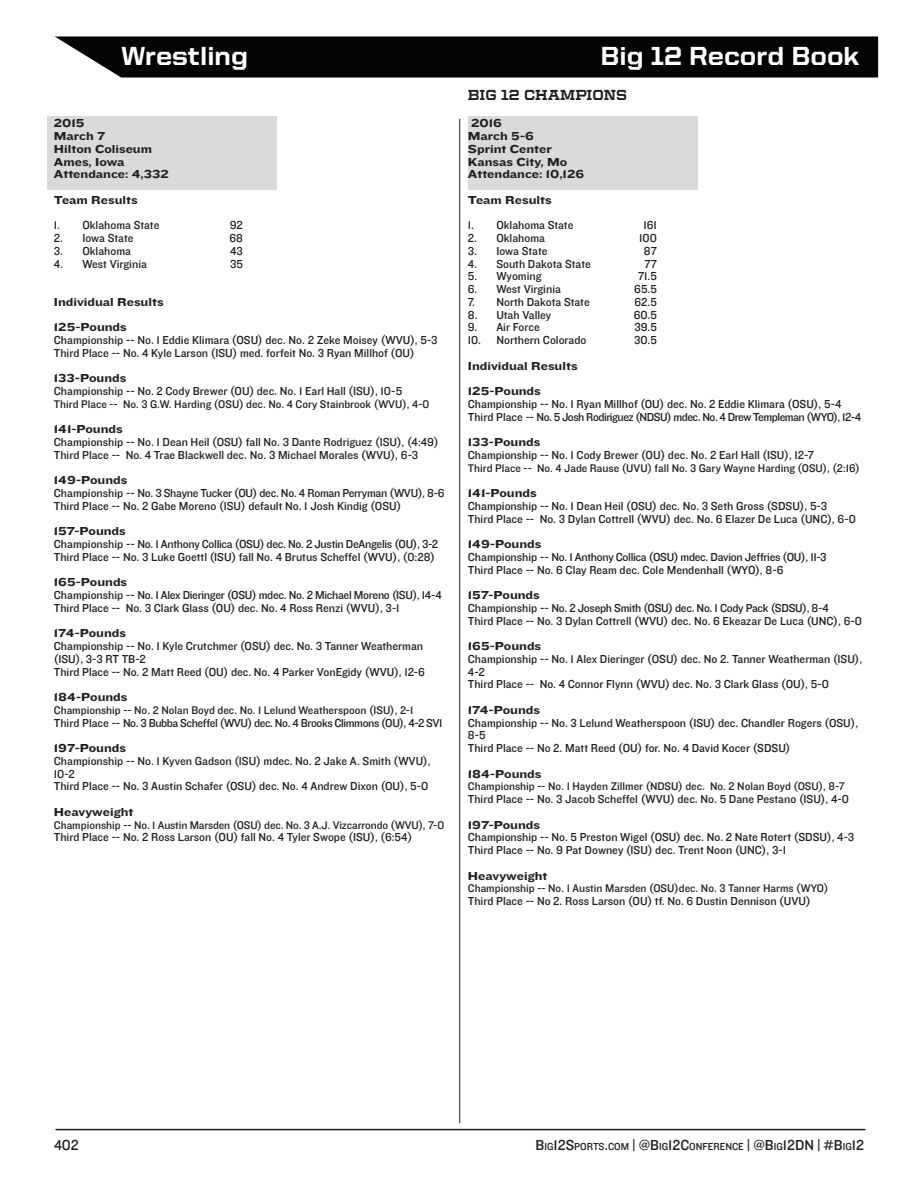
<style>
.page{position:relative;width:918px;height:1188px;background:#fff}
.page>*{position:absolute;margin:0;border:0;box-sizing:border-box;transform-origin:0 0}
.t1{font:800 26.25px "United Sans Semi Ext";color:#fff;scale:.81 1}
.t2{font:15px "Knockout 31 Junior Middlewt";color:#231f20}
.t3{font:800 14.7px "United Serif Ext";letter-spacing:-.005em;color:#231f20;scale:.67 1}
.t4{font:12px/12.8px "Knockout 31 Junior Middlewt";color:#231f20}
.t5{font:12px/12.8px "Knockout 53 Heviweight";color:#231f20}
.t6{font:12px "Knockout 31 Junior Middlewt";letter-spacing:-.035em;color:#231f20}
.t7{font:11.55px "Knockout 31 Junior Middlewt";color:#231f20}
.t8{font:10.5px "Knockout 31 Junior Middlewt";color:#231f20}
.s1{font-size:15px}
</style>
<div class="page">
<hr style="left:56px;top:1129px;width:810px;height:1px;background:#231f20">
<svg style="left:55px;top:36px;width:823px;height:42px;background:#131412"></svg>
<div style="left:468px;top:116px;width:229px;height:74px;background:#d9dadc"></div>
<div style="left:48px;top:116px;width:229px;height:73px;background:#d9dadc"></div>
<hr style="left:459px;top:119px;width:1px;height:1004px;background:#231f20">
<h1 class="t1" style="left:122px;top:41px;width:157px">Wrestling</h1>
<h1 class="t1" style="left:601px;top:41px;width:322px">Big 12 Record Book</h1>
<p class="t5" style="left:54px;top:117px;width:117px">2015<br>March 7<br>Hilton Coliseum<br>Ames, Iowa<br>Attendance: 4,332</p>
<p class="t5" style="left:54px;top:193px;width:85px">Team Results</p>
<p class="t4" style="left:54px;top:218px;width:107px">1. Oklahoma State</p>
<p class="t4" style="left:230px;top:218px;width:15px">92</p>
<p class="t4" style="left:54px;top:231px;width:81px">2. Iowa State</p>
<p class="t4" style="left:229px;top:231px;width:15px">68</p>
<p class="t4" style="left:54px;top:244px;width:79px">3. Oklahoma</p>
<p class="t4" style="left:230px;top:244px;width:14px">43</p>
<p class="t4" style="left:54px;top:257px;width:95px">4. West Virginia</p>
<p class="t4" style="left:230px;top:257px;width:14px">35</p>
<p class="t5" style="left:54px;top:289px;width:111px;line-height:25.5px">Individual Results<br>125-Pounds</p>
<p class="t4" style="left:54px;top:333px;width:385px">Championship -- No. 1 Eddie Klimara (OSU) dec. No. 2 Zeke Moisey (WVU), 5-3<br>Third Place -- No. 4 Kyle Larson (ISU) med. forfeit No. 3 Ryan Millhof (OU)</p>
<p class="t5" style="left:54px;top:371px;width:74px">133-Pounds</p>
<p class="t4" style="left:54px;top:384px;width:350px">Championship -- No. 2 Cody Brewer (OU) dec. No. 1 Earl Hall (ISU), 10-5</p>
<p class="t7" style="left:54px;top:396px;width:377px">Third Place -- No. 3 G.W. Harding (OSU) dec. No. 4 Cory Stainbrook (WVU), 4-0</p>
<p class="t5" style="left:54px;top:423px;width:70px">141-Pounds</p>
<p class="t4" style="left:54px;top:435px;width:386px">Championship -- No. 1 Dean Heil (OSU) fall No. 3 Dante Rodriguez (ISU), (4:49)<br>Third Place -- No. 4 Trae Blackwell dec. No. 3 Michael Morales (WVU), 6-3</p>
<p class="t5" style="left:54px;top:474px;width:75px">149-Pounds</p>
<p class="t4" style="left:54px;top:486px;width:392px">Championship -- No. 3 Shayne Tucker (OU) dec. No. 4 Roman Perryman (WVU), 8-6<br>Third Place -- No. 2 Gabe Moreno (ISU) default No. 1 Josh Kindig (OSU)</p>
<p class="t5" style="left:54px;top:525px;width:73px">157-Pounds</p>
<p class="t4" style="left:54px;top:537px;width:386px">Championship -- No. 1 Anthony Collica (OSU) dec. No. 2 Justin DeAngelis (OU), 3-2<br>Third Place -- No. 3 Luke Goettl (ISU) fall No. 4 Brutus Scheffel (WVU), (0:28)</p>
<p class="t5" style="left:54px;top:575px;width:75px">165-Pounds</p>
<p class="t4" style="left:54px;top:588px;width:389px">Championship -- No. 1 Alex Dieringer (OSU) mdec. No. 2 Michael Moreno (ISU), 14-4<br>Third Place -- No. 3 Clark Glass (OU) dec. No. 4 Ross Renzi (WVU), 3-1</p>
<p class="t5" style="left:54px;top:626px;width:74px">174-Pounds</p>
<p class="t4" style="left:54px;top:639px;width:373px">Championship -- No. 1 Kyle Crutchmer (OSU) dec. No. 3 Tanner Weatherman (ISU), 3-3 RT TB-2<br>Third Place -- No. 2 Matt Reed (OU) dec. No. 4 Parker VonEgidy (WVU), 12-6</p>
<p class="t5" style="left:54px;top:690px;width:75px">184-Pounds</p>
<p class="t7" style="left:54px;top:702px;width:361px">Championship -- No. 2 Nolan Boyd dec. No. 1 Lelund Weatherspoon (ISU), 2-1</p>
<p class="t6" style="left:54px;top:714px;width:390px">Third Place -- No. 3 Bubba Scheffel (WVU) dec. No. 4 Brooks Climmons (OU), 4-2 SV1</p>
<p class="t5" style="left:54px;top:741px;width:74px">197-Pounds</p>
<p class="t4" style="left:54px;top:754px;width:378px">Championship -- No. 1 Kyven Gadson (ISU) mdec. No. 2 Jake A. Smith (WVU),<br>10-2<br>Third Place -- No. 3 Austin Schafer (OSU) dec. No. 4 Andrew Dixon (OU), 5-0</p>
<p class="t5" style="left:54px;top:805px;width:81px">Heavyweight</p>
<p class="t7" style="left:54px;top:817px;width:392px">Championship -- No. 1 Austin Marsden (OSU) dec. No. 3 A.J. Vizcarrondo (WVU), 7-0</p>
<p class="t4" style="left:54px;top:830px;width:360px">Third Place -- No. 2 Ross Larson (OU) fall No. 4 Tyler Swope (ISU), (6:54)</p>
<p class="t3" style="left:468px;top:86px;width:239px">BIG 12 CHAMPIONS</p>
<p class="t5" style="left:468px;top:117px;width:118px">2016<br>March 5-6<br>Sprint Center<br>Kansas City, Mo<br>Attendance: 10,126</p>
<p class="t5" style="left:468px;top:193px;width:85px">Team Results</p>
<p class="t4" style="left:468px;top:218px;width:107px">1. Oklahoma State</p>
<p class="t4" style="left:643px;top:218px;width:15px">161</p>
<p class="t4" style="left:468px;top:231px;width:79px">2. Oklahoma</p>
<p class="t4" style="left:639px;top:231px;width:19px">100</p>
<p class="t4" style="left:468px;top:244px;width:81px">3. Iowa State</p>
<p class="t4" style="left:644px;top:244px;width:14px">87</p>
<p class="t4" style="left:468px;top:257px;width:124px">4. South Dakota State</p>
<p class="t4" style="left:645px;top:257px;width:14px">77</p>
<p class="t4" style="left:468px;top:269px;width:75px">5. Wyoming</p>
<p class="t4" style="left:638px;top:269px;width:20px">71.5</p>
<p class="t4" style="left:468px;top:282px;width:95px">6. West Virginia</p>
<p class="t4" style="left:634px;top:282px;width:24px">65.5</p>
<p class="t4" style="left:468px;top:295px;width:123px">7. North Dakota State</p>
<p class="t4" style="left:634px;top:295px;width:24px">62.5</p>
<p class="t4" style="left:468px;top:308px;width:85px">8. Utah Valley</p>
<p class="t4" style="left:634px;top:308px;width:25px">60.5</p>
<p class="t4" style="left:468px;top:320px;width:73px">9. Air Force</p>
<p class="t4" style="left:634px;top:320px;width:24px">39.5</p>
<p class="t4" style="left:468px;top:333px;width:120px">10. Northern Colorado</p>
<p class="t4" style="left:634px;top:333px;width:24px">30.5</p>
<p class="t5" style="left:468px;top:352px;width:111px;line-height:25.5px">Individual Results<br>125-Pounds</p>
<p class="t4" style="left:468px;top:397px;width:395px">Championship -- No. 1 Ryan Millhof (OU) dec. No. 2 Eddie Klimara (OSU), 5-4<br>Third Place -- No. 5 Josh Rodiriguez (NDSU) mdec. No. 4 Drew Templeman (WYO), 12-4</p>
<p class="t5" style="left:468px;top:435px;width:74px">133-Pounds</p>
<p class="t4" style="left:468px;top:448px;width:347px">Championship -- No. 1 Cody Brewer (OU) dec. No. 2 Earl Hall (ISU), 12-7</p>
<p class="t7" style="left:468px;top:460px;width:393px">Third Place -- No. 4 Jade Rause (UVU) fall No. 3 Gary Wayne Harding (OSU), (2:16)</p>
<p class="t5" style="left:468px;top:486px;width:70px">141-Pounds</p>
<p class="t4" style="left:468px;top:499px;width:390px">Championship -- No. 1 Dean Heil (OSU) dec. No. 3 Seth Gross (SDSU), 5-3<br>Third Place -- No. 3 Dylan Cottrell (WVU) dec. No. 6 Elazer De Luca (UNC), 6-0</p>
<p class="t5" style="left:468px;top:537px;width:75px">149-Pounds</p>
<p class="t4" style="left:468px;top:550px;width:360px">Championship -- No. 1 Anthony Collica (OSU) mdec. Davion Jeffries (OU), 11-3<br>Third Place -- No. 6 Clay Ream dec. Cole Mendenhall (WYO), 8-6</p>
<p class="t5" style="left:468px;top:588px;width:73px">157-Pounds</p>
<p class="t4" style="left:468px;top:601px;width:396px">Championship -- No. 2 Joseph Smith (OSU) dec. No. 1 Cody Pack (SDSU), 8-4<br>Third Place -- No. 3 Dylan Cottrell (WVU) dec. No. 6 Ekeazar De Luca (UNC), 6-0</p>
<p class="t5" style="left:468px;top:639px;width:75px">165-Pounds</p>
<p class="t4" style="left:468px;top:652px;width:396px">Championship -- No. 1 Alex Dieringer (OSU) dec. No 2. Tanner Weatherman (ISU),<br>4-2<br>Third Place -- No. 4 Connor Flynn (WVU) dec. No. 3 Clark Glass (OU), 5-0</p>
<p class="t5" style="left:468px;top:703px;width:74px">174-Pounds</p>
<p class="t4" style="left:468px;top:716px;width:392px">Championship -- No. 3 Lelund Weatherspoon (ISU) dec. Chandler Rogers (OSU),<br>8-5<br>Third Place -- No 2. Matt Reed (OU) for. No. 4 David Kocer (SDSU)</p>
<p class="t5" style="left:468px;top:767px;width:75px">184-Pounds</p>
<p class="t7" style="left:468px;top:779px;width:378px">Championship -- No. 1 Hayden Zillmer (NDSU) dec. No. 2 Nolan Boyd (OSU), 8-7</p>
<p class="t4" style="left:468px;top:792px;width:383px">Third Place -- No. 3 Jacob Scheffel (WVU) dec. No. 5 Dane Pestano (ISU), 4-0</p>
<p class="t5" style="left:468px;top:818px;width:74px">197-Pounds</p>
<p class="t4" style="left:468px;top:830px;width:388px">Championship -- No. 5 Preston Wigel (OSU) dec. No. 2 Nate Rotert (SDSU), 4-3<br>Third Place -- No. 9 Pat Downey (ISU) dec. Trent Noon (UNC), 3-1</p>
<p class="t5" style="left:468px;top:869px;width:81px">Heavyweight</p>
<p class="t7" style="left:468px;top:881px;width:362px">Championship -- No. 1 Austin Marsden (OSU)dec. No. 3 Tanner Harms (WYO)</p>
<p class="t4" style="left:468px;top:894px;width:344px">Third Place -- No 2. Ross Larson (OU) tf. No. 6 Dustin Dennison (UVU)</p>
<p class="t2" style="left:54px;top:1135px;width:26px">402</p>
<p class="t8" style="left:536px;top:1139px;width:330px"><span class="s1">B</span>IG<span class="s1">12S</span>PORTS<span class="s1">.</span>COM <span class="s1">| @B</span>IG<span class="s1">12C</span>ONFERENCE <span class="s1">| @B</span>IG<span class="s1">12DN | #B</span>IG<span class="s1">12</span></p>
</div>
